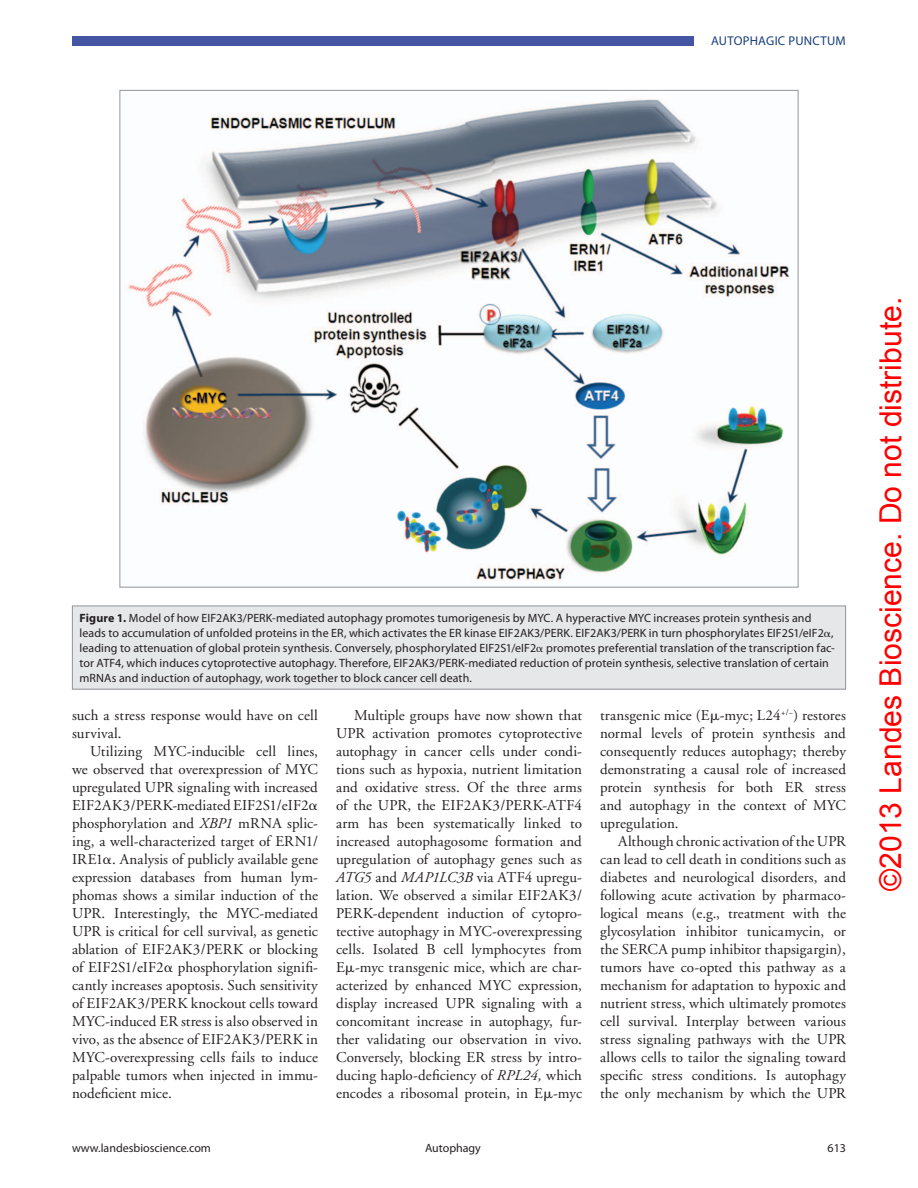
<style>
.page{position:relative;width:918px;height:1188px;background:#fff}
.page>*{position:absolute;margin:0;border:0;box-sizing:border-box;transform-origin:0 0}
.t1{font:30.15px "Arial";color:#f00}
.t2{font:15px/18px "Adobe Garamond";letter-spacing:.005em;color:#231f20;text-align:justify}
.t3{font:12.75px "Myriad Pro";letter-spacing:.02em;color:#193f7c}
.t4{font:12px/15px "Myriad Pro";letter-spacing:.005em;color:#231f20}
.s1{font-weight:700}
.s2{font-family:"Universal Std Greekw Math Pi"}
.s3{font-style:italic}
</style>
<div class="page">
<div style="left:72px;top:36px;width:622px;height:10px;background:#4455a4"></div>
<img style="left:128px;top:99px;width:662px;height:482px">
<div style="left:72px;top:606px;width:774px;height:83px;background:#e6e7e9"></div>
<div style="left:72px;top:606px;width:774px;height:84px;border:1px solid #939598"></div>
<p class="t3" style="left:711px;top:33px;width:136px">Autophagic Punctum</p>
<p class="t4" style="left:80px;top:610px;width:757px"><span class="s1">Figure 1.</span> Model of how EIF2AK3/PERK-mediated autophagy promotes tumorigenesis by MYC. A hyperactive MYC increases protein synthesis and leads to accumulation of unfolded proteins in the ER, which activates the ER kinase EIF2AK3/PERK. EIF2AK3/PERK in turn phosphorylates EIF2S1/eIF2<span class="s2">α</span>, leading to attenuation of global protein synthesis. Conversely, phosphorylated EIF2S1/eIF2<span class="s2">α</span> promotes preferential translation of the transcription fac&shy;tor ATF4, which induces cytoprotective autophagy. Therefore, EIF2AK3/PERK-mediated reduction of protein synthesis, selective translation of certain mRNAs and induction of autophagy, work together to block cancer cell death.</p>
<p class="t2" style="left:72px;top:707px;width:248px">such a stress response would have on cell survival.</p>
<p class="t2" style="left:72px;top:743px;width:248px;text-indent:18px">Utilizing MYC-inducible cell lines, we observed that overexpression of MYC upregulated UPR signaling with increased EIF2AK3/PERK-mediated EIF2S1/eIF2<span class="s2">α </span>phosphorylation and <span class="s3">XBP1</span> mRNA splic&shy;ing, a well-characterized target of ERN1/ IRE1<span class="s2">α</span>. Analysis of publicly available gene expression databases from human lym&shy;phomas shows a similar induction of the UPR. Interestingly, the MYC-mediated UPR is critical for cell survival, as genetic ablation of EIF2AK3/PERK or blocking of EIF2S1/eIF2<span class="s2">α</span> phosphorylation signifi&shy;cantly increases apoptosis. Such sensitivity of EIF2AK3/PERK knockout cells toward MYC-induced ER stress is also observed in vivo, as the absence of EIF2AK3/PERK in MYC-overexpressing cells fails to induce palpable tumors when injected in immu&shy;nodeficient mice.</p>
<p class="t2" style="left:336px;top:707px;width:248px;text-indent:18px">Multiple groups have now shown that UPR activation promotes cytoprotective autophagy in cancer cells under condi&shy;tions such as hypoxia, nutrient limitation and oxidative stress. Of the three arms of the UPR, the EIF2AK3/PERK-ATF4 arm has been systematically linked to increased autophagosome formation and upregulation of autophagy genes such as <span class="s3">ATG5</span> and <span class="s3">MAP1LC3B</span> via ATF4 upregu&shy;lation. We observed a similar EIF2AK3/ PERK-dependent induction of cytopro&shy;tective autophagy in MYC-overexpressing cells. Isolated B cell lymphocytes from E<span class="s2">μ</span>-myc transgenic mice, which are char&shy;acterized by enhanced MYC expression, display increased UPR signaling with a concomitant increase in autophagy, fur&shy;ther validating our observation in vivo.<br>Conversely, blocking ER stress by intro&shy;ducing haplo-deficiency of <span class="s3">RPL24,</span> which encodes a ribosomal protein, in E<span class="s2">μ</span>-myc</p>
<p class="t2" style="left:600px;top:707px;width:247px">transgenic mice (E<span class="s2">μ</span>-myc; L24<sup>+/−</sup>) restores normal levels of protein synthesis and consequently reduces autophagy; thereby demonstrating a causal role of increased protein synthesis for both ER stress and autophagy in the context of MYC upregulation.</p>
<p class="t2" style="left:600px;top:833px;width:248px;text-indent:18px">Although chronic activation of the UPR can lead to cell death in conditions such as diabetes and neurological disorders, and following acute activation by pharmaco&shy;logical means (e.g., treatment with the glycosylation inhibitor tunicamycin, or the SERCA pump inhibitor thapsigargin), tumors have co-opted this pathway as a mechanism for adaptation to hypoxic and nutrient stress, which ultimately promotes cell survival. Interplay between various stress signaling pathways with the UPR allows cells to tailor the signaling toward specific stress conditions. Is autophagy the only mechanism by which the UPR</p>
<p class="t4" style="left:72px;top:1141px;width:140px">www.landesbioscience.com</p>
<p class="t4" style="left:425px;top:1141px;width:57px">Autophagy</p>
<p class="t4" style="left:828px;top:1141px;width:20px">613</p>
<h1 class="t1" style="left:871px;top:891px;width:595px;rotate:-90deg">©2013 Landes Bioscience. Do not distribute.</h1>
</div>
